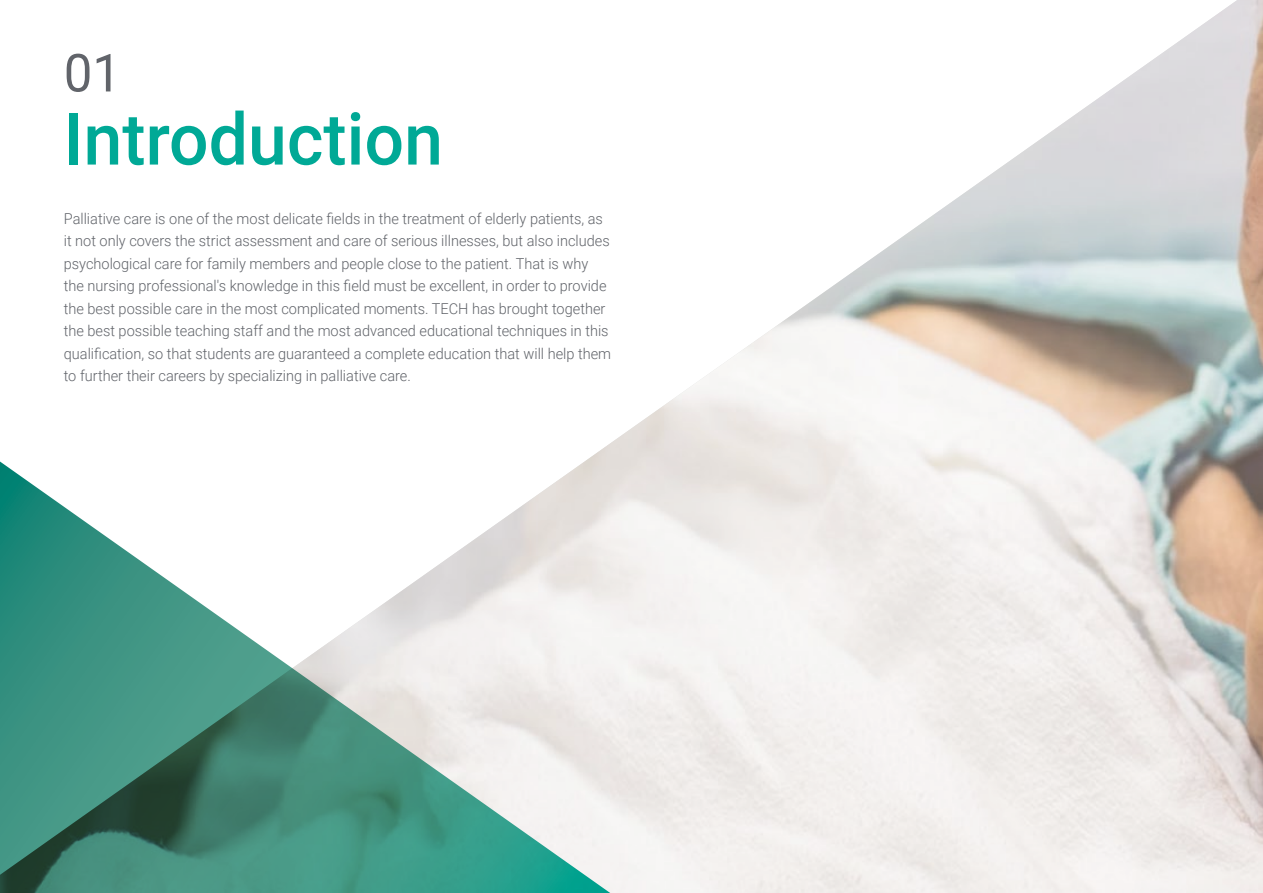
<style>
.page{position:relative;width:1263px;height:893px;background:#fff}
.page>*{position:absolute;margin:0;border:0;box-sizing:border-box;transform-origin:0 0}
.t1{font:500 72px "Roboto";color:#00a996}
.t2{font:52.5px "Roboto";color:#61646a}
.t3{font:300 15px/22.5px "Roboto";color:#61646a}
</style>
<div class="page">
<img style="left:607px;top:0;width:656px;height:893px">
<svg style="left:0;top:446px;width:640px;height:447px"></svg>
<h2 class="t2" style="left:64px;top:36px;width:59px">01</h2>
<h1 class="t1" style="left:64px;top:89px;width:381px">Introduction</h1>
<p class="t3" style="left:64px;top:207px;width:549px">Palliative care is one of the most delicate fields in the treatment of elderly patients, as it not only covers the strict assessment and care of serious illnesses, but also includes psychological care for family members and people close to the patient. That is why the nursing professional's knowledge in this field must be excellent, in order to provide the best possible care in the most complicated moments. TECH has brought together the best possible teaching staff and the most advanced educational techniques in this qualification, so that students are guaranteed a complete education that will help them to further their careers by specializing in palliative care.</p>
</div>
